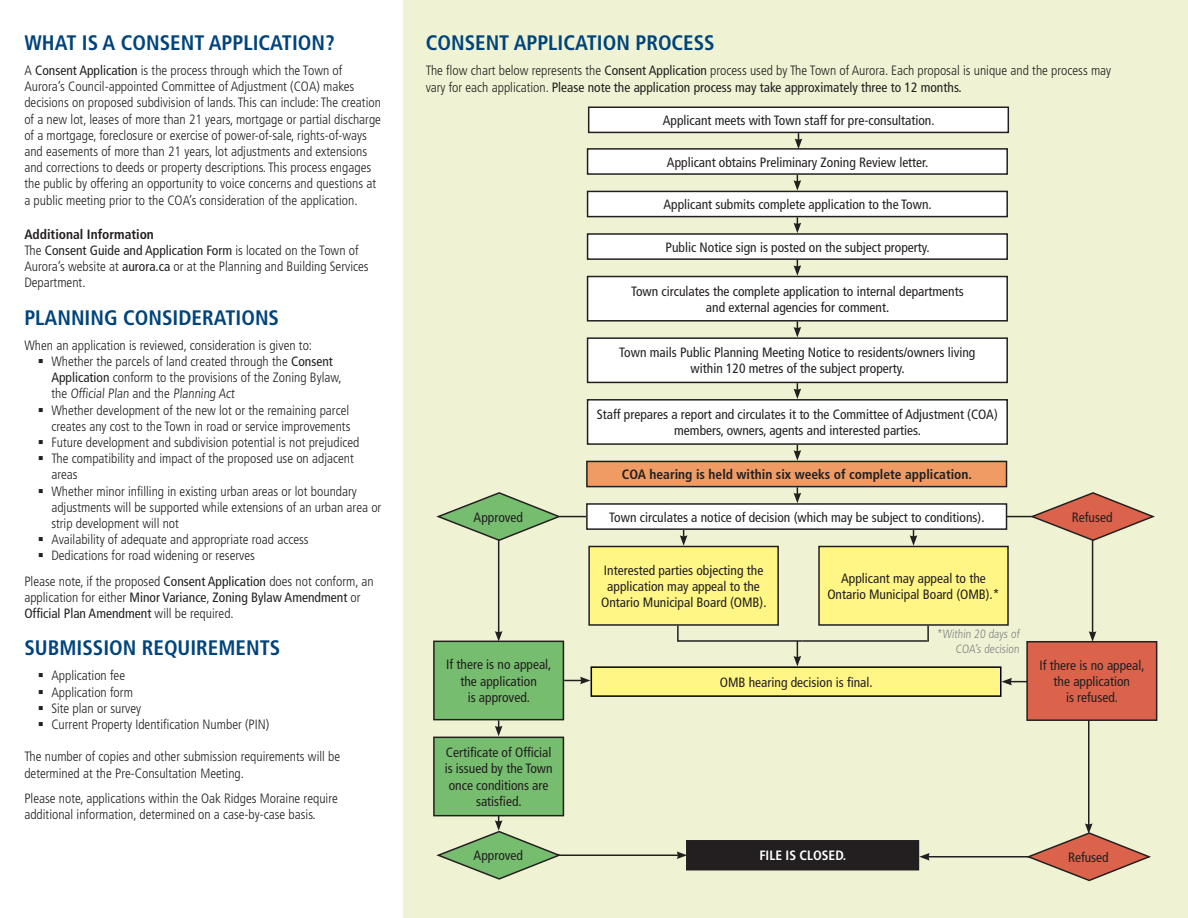
<style>
.page{position:relative;width:1188px;height:918px;background:#fff}
.page>*{position:absolute;margin:0;border:0;box-sizing:border-box;transform-origin:0 0}
.t1{font:700 condensed 21px "Frutiger LT Std";color:#00447b}
.t2{font:300 condensed 13.5px/16.2px "Frutiger LT Std";color:#231f20}
.t3{font:condensed 13.5px/16.2px "Frutiger LT Std";color:#231f20;text-align:center}
.t4{font:700 condensed 13.5px "Frutiger LT Std";color:#231f20}
.t5{font:700 condensed 13.5px "Frutiger LT Std";color:#fff}
.t6{font:300 condensed 12px/14.4px "Frutiger LT Std";color:#808285;text-align:right}
.s1{font-weight:400}
.s2{font-weight:700}
</style>
<div class="page">
<div style="left:403px;top:0;width:785px;height:918px;background:#f0f3d3"></div>
<div style="left:588px;top:149px;width:419px;height:25px;background:#fff"></div>
<div style="left:587px;top:148px;width:421px;height:27px;border:2px solid #231f20"></div>
<div style="left:588px;top:191px;width:419px;height:26px;background:#fff"></div>
<div style="left:587px;top:191px;width:421px;height:26px;border:2px solid #231f20"></div>
<div style="left:588px;top:234px;width:419px;height:25px;background:#fff"></div>
<div style="left:587px;top:233px;width:421px;height:27px;border:2px solid #231f20"></div>
<div style="left:588px;top:277px;width:419px;height:44px;background:#fff"></div>
<div style="left:587px;top:276px;width:421px;height:46px;border:2px solid #231f20"></div>
<div style="left:588px;top:338px;width:419px;height:44px;background:#fff"></div>
<div style="left:587px;top:337px;width:421px;height:46px;border:2px solid #231f20"></div>
<div style="left:588px;top:400px;width:419px;height:44px;background:#fff"></div>
<div style="left:587px;top:399px;width:421px;height:46px;border:2px solid #231f20"></div>
<div style="left:587px;top:461px;width:420px;height:26px;background:#ef9b63"></div>
<div style="left:586px;top:461px;width:421px;height:26px;border:2px solid #231f20"></div>
<div style="left:589px;top:547px;width:189px;height:78px;background:#fff685"></div>
<div style="left:588px;top:546px;width:191px;height:80px;border:2px solid #231f20"></div>
<div style="left:819px;top:547px;width:189px;height:78px;background:#fff685"></div>
<div style="left:818px;top:546px;width:191px;height:80px;border:2px solid #231f20"></div>
<div style="left:591px;top:667px;width:410px;height:29px;background:#fff685"></div>
<div style="left:591px;top:666px;width:410px;height:31px;border:2px solid #000"></div>
<div style="left:687px;top:841px;width:231px;height:29px;background:#231f20"></div>
<div style="left:686px;top:840px;width:233px;height:30px;border:2px solid #231f20"></div>
<div style="left:434px;top:641px;width:129px;height:79px;background:#76bd6f"></div>
<div style="left:433px;top:641px;width:131px;height:79px;border:2px solid #231f20"></div>
<svg style="left:794px;top:175px;width:7px;height:16px"></svg>
<svg style="left:794px;top:217px;width:7px;height:16px"></svg>
<svg style="left:794px;top:260px;width:7px;height:16px"></svg>
<svg style="left:794px;top:322px;width:7px;height:15px"></svg>
<svg style="left:794px;top:383px;width:7px;height:16px"></svg>
<svg style="left:794px;top:445px;width:7px;height:16px"></svg>
<svg style="left:794px;top:642px;width:7px;height:24px"></svg>
<hr style="left:678px;top:640px;width:125px;height:2px;background:#231f20">
<svg style="left:677px;top:626px;width:2px;height:16px"></svg>
<hr style="left:803px;top:640px;width:124px;height:2px;background:#231f20">
<svg style="left:927px;top:626px;width:2px;height:16px"></svg>
<svg style="left:436px;top:492px;width:150px;height:50px"></svg>
<hr style="left:498px;top:539px;width:1px;height:94px;background:#231f20">
<svg style="left:495px;top:631px;width:7px;height:11px"></svg>
<svg style="left:564px;top:677px;width:27px;height:7px"></svg>
<hr style="left:558px;top:855px;width:121px;height:1px;background:#231f20">
<svg style="left:677px;top:851px;width:10px;height:8px"></svg>
<div style="left:1027px;top:642px;width:130px;height:78px;background:#db634b"></div>
<div style="left:1026px;top:641px;width:131px;height:80px;border:2px solid #231f20"></div>
<hr style="left:1092px;top:540px;width:1px;height:94px;background:#231f20">
<svg style="left:1089px;top:631px;width:7px;height:11px"></svg>
<hr style="left:927px;top:856px;width:102px;height:2px;background:#231f20">
<svg style="left:919px;top:853px;width:11px;height:8px"></svg>
<div style="left:587px;top:504px;width:420px;height:25px;background:#fff"></div>
<div style="left:586px;top:503px;width:421px;height:27px;border:2px solid #231f20"></div>
<svg style="left:794px;top:487px;width:7px;height:16px"></svg>
<svg style="left:680px;top:530px;width:7px;height:16px"></svg>
<svg style="left:910px;top:530px;width:7px;height:16px"></svg>
<svg style="left:495px;top:720px;width:7px;height:16px"></svg>
<svg style="left:1006px;top:492px;width:149px;height:50px"></svg>
<svg style="left:1001px;top:678px;width:27px;height:7px"></svg>
<hr style="left:1088px;top:720px;width:2px;height:106px;background:#231f20">
<svg style="left:1024px;top:823px;width:127px;height:59px"></svg>
<div style="left:434px;top:737px;width:129px;height:79px;background:#76bd6f"></div>
<div style="left:433px;top:737px;width:131px;height:79px;border:2px solid #231f20"></div>
<svg style="left:434px;top:815px;width:129px;height:65px"></svg>
<div style="left:589px;top:107px;width:419px;height:25px;background:#fff"></div>
<div style="left:588px;top:106px;width:421px;height:27px;border:2px solid #231f20"></div>
<svg style="left:795px;top:133px;width:7px;height:16px"></svg>
<h1 class="t1" style="left:24px;top:30px;width:312px">WHAT IS A CONSENT APPLICATION?</h1>
<p class="t2" style="left:24px;top:62px;width:358px">A <span class="s1">Consent Application</span> is the process through which the Town of Aurora’s Council-appointed Committee of Adjustment (COA) makes decisions on proposed subdivision of lands. This can include: The creation of a new lot, leases of more than 21 years, mortgage or partial discharge of a mortgage, foreclosure or exercise of power-of-sale, rights-of-ways and easements of more than 21 years, lot adjustments and extensions and corrections to deeds or property descriptions. This process engages the public by offering an opportunity to voice concerns and questions at a public meeting prior to the COA’s consideration of the application.</p>
<p class="t2" style="left:24px;top:226px;width:346px"><span class="s2">Additional Information<br></span>The <span class="s1">Consent Guide and Application Form</span> is located on the Town of Aurora’s website at <span class="s1">aurora.ca</span> or at the Planning and Building Services Department.</p>
<h1 class="t1" style="left:24px;top:305px;width:256px">PLANNING CONSIDERATIONS</h1>
<p class="t2" style="left:51px;top:337px;width:332px;text-indent:-27px">When an application is reviewed, consideration is given to:<br>Whether the parcels of land created through the <span class="s1">Consent Application</span> conform to the provisions of the Zoning Bylaw,<br>the Official Plan and the Planning Act<br>Whether development of the new lot or the remaining parcel creates any cost to the Town in road or service improvements Future development and subdivision potential is not prejudiced<br>The compatibility and impact of the proposed use on adjacent areas<br>Whether minor infilling in existing urban areas or lot boundary adjustments will be supported while extensions of an urban area or strip development will not<br>Availability of adequate and appropriate road access<br>Dedications for road widening or reserves</p>
<p class="t2" style="left:24px;top:573px;width:351px">Please note, if the proposed <span class="s1">Consent Application</span> does not conform, an application for either <span class="s1">Minor Variance</span>, <span class="s1">Zoning Bylaw Amendment</span> or<br><span class="s1">Official Plan Amendment</span> will be required.</p>
<h1 class="t1" style="left:24px;top:635px;width:257px">SUBMISSION REQUIREMENTS</h1>
<p class="t2" style="left:51px;top:668px;width:220px">Application fee<br>Application form<br>Site plan or survey<br>Current Property Identification Number (PIN)</p>
<p class="t2" style="left:24px;top:749px;width:317px">The number of copies and other submission requirements will be determined at the Pre-Consultation Meeting.</p>
<p class="t2" style="left:24px;top:790px;width:315px">Please note, applications within the Oak Ridges Moraine require additional information, determined on a case-by-case basis.</p>
<h1 class="t1" style="left:426px;top:30px;width:291px">CONSENT APPLICATION PROCESS</h1>
<p class="t2" style="left:426px;top:63px;width:687px">The flow chart below represents the <span class="s1">Consent Application</span> process used by The Town of Aurora. Each proposal is unique and the process may vary for each application. <span class="s1">Please note the application process may take approximately three to 12 months.</span></p>
<p class="t3" style="left:663px;top:112px;width:273px">Applicant meets with Town staff for pre-consultation.</p>
<p class="t3" style="left:667px;top:154px;width:263px">Applicant obtains Preliminary Zoning Review letter.</p>
<p class="t3" style="left:663px;top:196px;width:270px">Applicant submits complete application to the Town.</p>
<p class="t3" style="left:666px;top:239px;width:266px">Public Notice sign is posted on the subject property.</p>
<p class="t3" style="left:631px;top:283px;width:334px">Town circulates the complete application to internal departments and external agencies for comment.</p>
<p class="t3" style="left:619px;top:345px;width:358px">Town mails Public Planning Meeting Notice to residents/owners living within 120 metres of the subject property.</p>
<p class="t3" style="left:597px;top:406px;width:402px">Staff prepares a report and circulates it to the Committee of Adjustment (COA) members, owners, agents and interested parties.</p>
<p class="t4" style="left:622px;top:466px;width:352px">COA hearing is held within six weeks of complete application.</p>
<p class="t3" style="left:474px;top:509px;width:51px">Approved</p>
<p class="t3" style="left:609px;top:509px;width:377px">Town circulates a notice of decision (which may be subject to conditions).</p>
<p class="t3" style="left:1072px;top:509px;width:42px">Refused</p>
<p class="t3" style="left:601px;top:562px;width:167px">Interested parties objecting the application may appeal to the<br>Ontario Municipal Board (OMB).</p>
<p class="t3" style="left:827px;top:570px;width:174px">Applicant may appeal to the<br>Ontario Municipal Board (OMB).*</p>
<p class="t6" style="left:937px;top:627px;width:86px">*Within 20 days of<br>COA’s decision</p>
<p class="t3" style="left:446px;top:657px;width:107px">If there is no appeal, the application<br>is approved.</p>
<p class="t3" style="left:720px;top:674px;width:154px">OMB hearing decision is final.</p>
<p class="t3" style="left:1040px;top:657px;width:107px">If there is no appeal, the application<br>is refused.</p>
<p class="t3" style="left:445px;top:745px;width:109px">Certificate of Official is issued by the Town once conditions are satisfied.</p>
<p class="t3" style="left:474px;top:848px;width:51px">Approved</p>
<p class="t5" style="left:759px;top:848px;width:89px">FILE IS CLOSED.</p>
<p class="t3" style="left:1068px;top:849px;width:42px">Refused</p>
</div>
